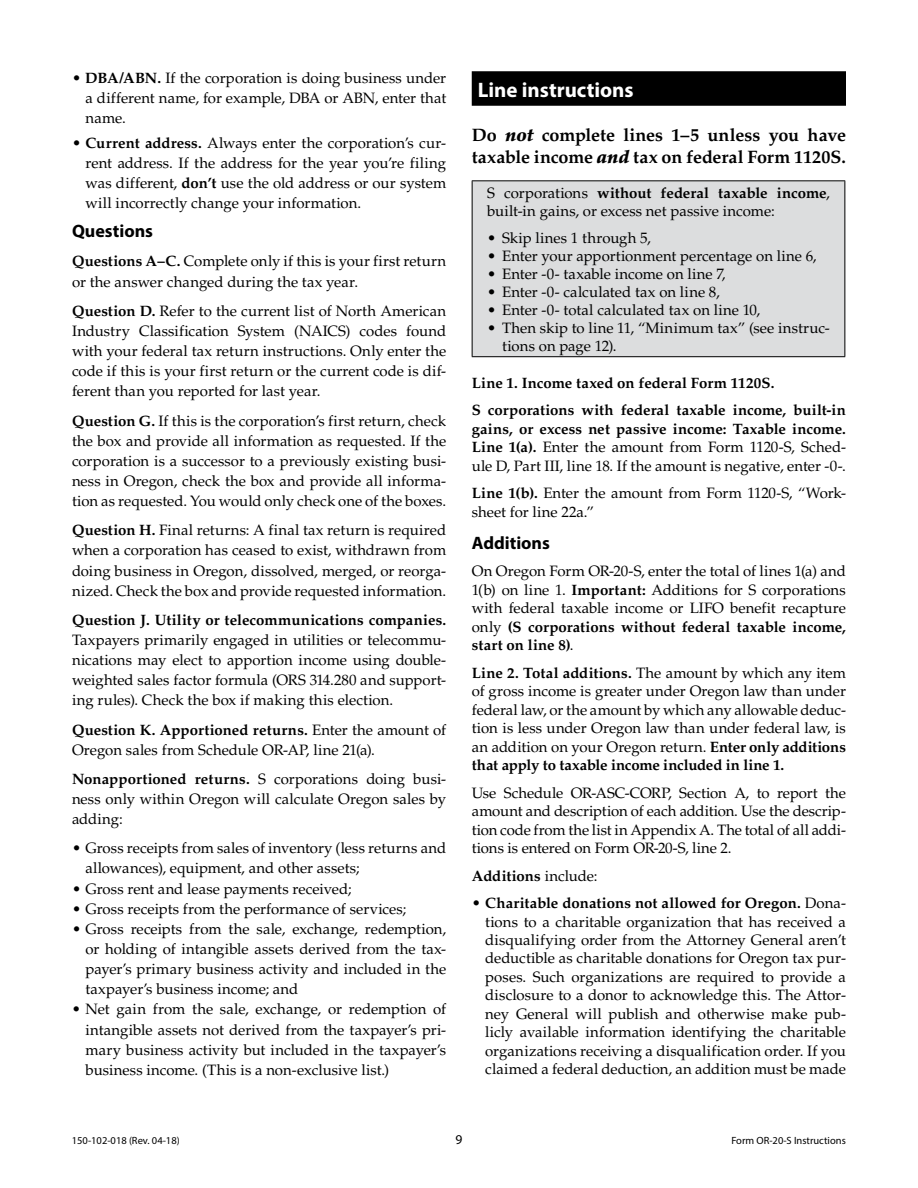
<style>
.page{position:relative;width:918px;height:1188px;background:#fff}
.page>*{position:absolute;margin:0;border:0;box-sizing:border-box;transform-origin:0 0}
.t1{font:700 21px "Myriad Pro";color:#fff}
.t2{font:700 18px/22px "Palatino LT Std";letter-spacing:-.005em;color:#000}
.t3{font:700 18px "Myriad Pro";color:#000}
.t4{font:15px/20.1px "Palatino LT Std";color:#000;text-align:justify}
.t5{font:700 15px/27.5px "Palatino LT Std";color:#000}
.t6{font:13.5px "Myriad Pro";color:#000}
.t7{font:10.5px "Myriad Pro";color:#000}
.s1{font-weight:700}
.s2{font-weight:900;font-style:italic}
.s3{font-weight:400}
</style>
<div class="page">
<div style="left:472px;top:71px;width:374px;height:35px;background:#000"></div>
<div style="left:472px;top:181px;width:373px;height:176px;background:#dcddde"></div>
<hr style="left:472px;top:180px;width:373px;height:1px;background:#000">
<hr style="left:472px;top:181px;width:1px;height:175px;background:#000">
<hr style="left:844px;top:181px;width:1px;height:175px;background:#000">
<hr style="left:472px;top:356px;width:373px;height:1px;background:#000">
<p class="t4" style="left:86px;top:68px;width:362px;text-indent:-14px">• <span class="s1">DBA/ABN.</span> If the corporation is doing business under a different name, for example, DBA or ABN, enter that name.</p>
<p class="t4" style="left:86px;top:133px;width:362px;text-indent:-14px"><span class="s1">• Current address.</span> Always enter the corporation’s cur&shy;rent address. If the address for the year you’re filing was different, <span class="s1">don’t</span> use the old address or our system will incorrectly change your information.</p>
<p class="t3" style="left:72px;top:220px;width:82px">Questions</p>
<p class="t4" style="left:72px;top:252px;width:376px"><span class="s1">Questions A–C.</span> Complete only if this is your first return or the answer changed during the tax year.</p>
<p class="t4" style="left:72px;top:301px;width:376px"><span class="s1">Question D.</span> Refer to the current list of North American Industry Classification System (NAICS) codes found with your federal tax return instructions. Only enter the code if this is your first return or the current code is dif&shy;ferent than you reported for last year.</p>
<p class="t4" style="left:72px;top:411px;width:376px"><span class="s1">Question G.</span> If this is the corporation’s first return, check the box and provide all information as requested. If the corporation is a successor to a previously existing busi&shy;ness in Oregon, check the box and provide all informa&shy;tion as requested. You would only check one of the boxes.</p>
<p class="t4" style="left:72px;top:520px;width:376px"><span class="s1">Question H.</span> Final returns: A final tax return is required when a corporation has ceased to exist, withdrawn from doing business in Oregon, dissolved, merged, or reorga&shy;nized. Check the box and provide requested information.</p>
<p class="t5" style="left:72px;top:606px;width:376px">Question J. Utility or telecommunications companies.</p>
<p class="t4" style="left:72px;top:630px;width:376px">Taxpayers primarily engaged in utilities or telecommu&shy;nications may elect to apportion income using double&shy;weighted sales factor formula (ORS 314.280 and support&shy;ing rules). Check the box if making this election.</p>
<p class="t4" style="left:72px;top:720px;width:376px"><span class="s1">Question K. Apportioned returns.</span> Enter the amount of<br>Oregon sales from Schedule OR-AP, line 21(a).</p>
<p class="t4" style="left:72px;top:769px;width:376px"><span class="s1">Nonapportioned returns.</span> S corporations doing busi&shy;ness only within Oregon will calculate Oregon sales by adding:</p>
<p class="t4" style="left:86px;top:838px;width:362px;text-indent:-14px">• Gross receipts from sales of inventory (less returns and allowances), equipment, and other assets;</p>
<p class="t4" style="left:72px;top:879px;width:281px">• Gross rent and lease payments received;</p>
<p class="t4" style="left:72px;top:899px;width:336px">• Gross receipts from the performance of services;</p>
<p class="t4" style="left:85px;top:919px;width:362px;text-indent:-13px">• Gross receipts from the sale, exchange, redemption, or holding of intangible assets derived from the tax&shy;payer’s primary business activity and included in the taxpayer’s business income; and</p>
<p class="t4" style="left:85px;top:1000px;width:362px;text-indent:-14px">• Net gain from the sale, exchange, or redemption of intangible assets not derived from the taxpayer’s pri&shy;mary business activity but included in the taxpayer’s business income. (This is a non-exclusive list.)</p>
<h1 class="t1" style="left:478px;top:76px;width:157px">Line instructions</h1>
<p class="t2" style="left:472px;top:124px;width:376px">Do <span class="s2">not</span> complete lines 1–5 unless you have taxable income <span class="s2">and</span> tax on federal Form 1120S.</p>
<p class="t4" style="left:487px;top:184px;width:344px;line-height:18px">S corporations <span class="s1">without federal taxable income</span>, built-in gains, or excess net passive income:</p>
<p class="t4" style="left:487px;top:228px;width:165px">• Skip lines 1 through 5,</p>
<p class="t4" style="left:487px;top:246px;width:331px">• Enter your apportionment percentage on line 6,</p>
<p class="t4" style="left:487px;top:264px;width:240px">• Enter -0- taxable income on line 7,</p>
<p class="t4" style="left:487px;top:282px;width:234px">• Enter -0- calculated tax on line 8,</p>
<p class="t4" style="left:487px;top:300px;width:275px">• Enter -0- total calculated tax on line 10,</p>
<p class="t4" style="left:502px;top:319px;width:329px;line-height:18px;text-indent:-15px">• Then skip to line 11, “Minimum tax” (see instruc&shy;tions on page 12).</p>
<p class="t5" style="left:472px;top:369px;width:376px">Line 1. Income taxed on federal Form 1120S.<br>S corporations with federal taxable income, built-in</p>
<p class="t4" style="left:472px;top:420px;width:376px;line-height:18.5px"><span class="s1">gains, or excess net passive income: Taxable income.<br>Line 1(a).</span> Enter the amount from Form 1120-S, Sched&shy;ule D, Part III, line 18. If the amount is negative, enter -0-.</p>
<p class="t4" style="left:472px;top:484px;width:376px;line-height:18.5px"><span class="s1">Line 1(b).</span> Enter the amount from Form 1120-S, “Work&shy;sheet for line 22a.”</p>
<p class="t3" style="left:472px;top:531px;width:80px">Additions</p>
<p class="t4" style="left:472px;top:562px;width:376px;line-height:18.5px">On Oregon Form OR-20-S, enter the total of lines 1(a) and 1(b) on line 1. <span class="s1">Important:</span> Additions for S corporations with federal taxable income or LIFO benefit recapture only <span class="s1">(S corporations without federal taxable income, start on line 8)</span>.</p>
<p class="t4" style="left:472px;top:664px;width:376px;line-height:18.5px"><span class="s1">Line 2. Total additions.</span> The amount by which any item of gross income is greater under Oregon law than under federal law, or the amount by which any allowable deduc&shy;tion is less under Oregon law than under federal law, is an addition on your Oregon return. <span class="s1">Enter only additions that apply to taxable income included in line 1.</span></p>
<p class="t4" style="left:472px;top:783px;width:376px;line-height:18.5px">Use Schedule OR-ASC-CORP, Section A, to report the amount and description of each addition. Use the descrip&shy;tion code from the list in Appendix A. The total of all addi&shy;tions is entered on Form OR-20-S, line 2.</p>
<p class="t5" style="left:472px;top:862px;width:127px">Additions <span class="s3">include:</span></p>
<p class="t4" style="left:485px;top:894px;width:362px;line-height:18.5px;text-indent:-14px">• <span class="s1">Charitable donations not allowed for Oregon.</span> Dona&shy;tions to a charitable organization that has received a disqualifying order from the Attorney General aren’t deductible as charitable donations for Oregon tax pur&shy;poses. Such organizations are required to provide a disclosure to a donor to acknowledge this. The Attor&shy;ney General will publish and otherwise make pub&shy;licly available information identifying the charitable organizations receiving a disqualification order. If you claimed a federal deduction, an addition must be made</p>
<p class="t7" style="left:72px;top:1134px;width:109px">150-102-018 (Rev. 04-18)</p>
<p class="t6" style="left:455px;top:1131px;width:8px">9</p>
<p class="t7" style="left:732px;top:1134px;width:116px">Form OR-20-S Instructions</p>
</div>
